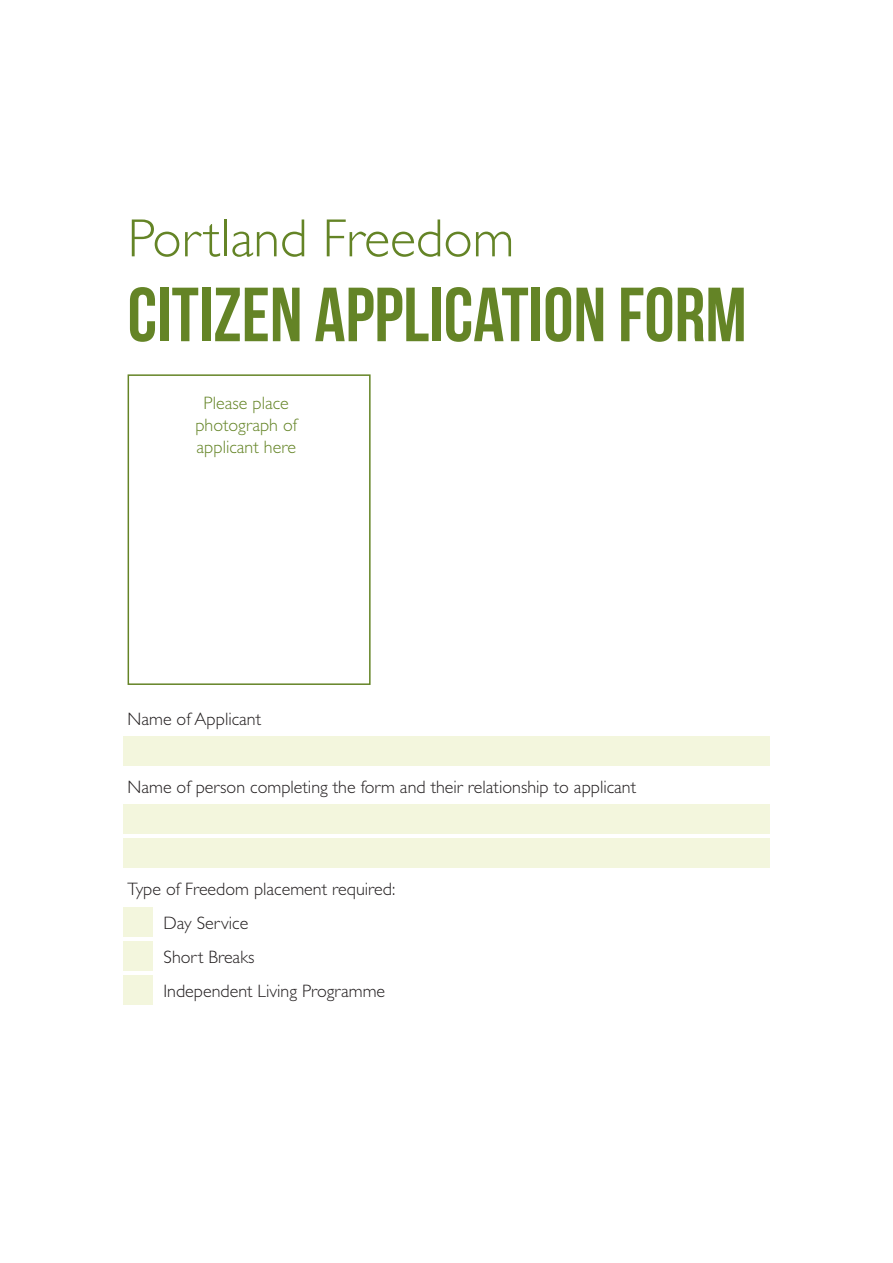
<style>
.page{position:relative;width:893px;height:1263px;background:#fff}
.page>*{position:absolute;margin:0;border:0;box-sizing:border-box;transform-origin:0 0}
.t1{font:76.5px "Bebas Neue";color:#648426}
.t2{font:300 54px "Gill Sans";color:#648426}
.t3{font:300 18px/34px "Gill Sans";color:#231f20}
.t4{font:300 18px/21.6px "Gill Sans";color:#648426;text-align:center}
</style>
<div class="page">
<div style="left:128px;top:374px;width:243px;height:311px;border:2px solid #648426"></div>
<div style="left:123px;top:736px;width:647px;height:30px;background:#f3f6dd"></div>
<div style="left:123px;top:804px;width:647px;height:30px;background:#f3f6dd"></div>
<div style="left:123px;top:839px;width:647px;height:29px;background:#f3f6dd"></div>
<div style="left:123px;top:907px;width:30px;height:30px;background:#f3f6dd"></div>
<div style="left:123px;top:941px;width:30px;height:30px;background:#f3f6dd"></div>
<div style="left:123px;top:975px;width:30px;height:30px;background:#f3f6dd"></div>
<h2 class="t2" style="left:128px;top:206px;width:388px">Portland Freedom</h2>
<h1 class="t1" style="left:128px;top:270px;width:621px">CITIZEN APPLICATION FORM</h1>
<p class="t4" style="left:195px;top:392px;width:103px">Please place photograph of applicant here</p>
<p class="t3" style="left:128px;top:701px;width:135px">Name of Applicant</p>
<p class="t3" style="left:128px;top:769px;width:510px">Name of person completing the form and their relationship to applicant</p>
<p class="t3" style="left:164px;top:871px;width:233px;text-indent:-36px">Type of Freedom placement required:<br>Day Service<br>Short Breaks<br>Independent Living Programme</p>
</div>
